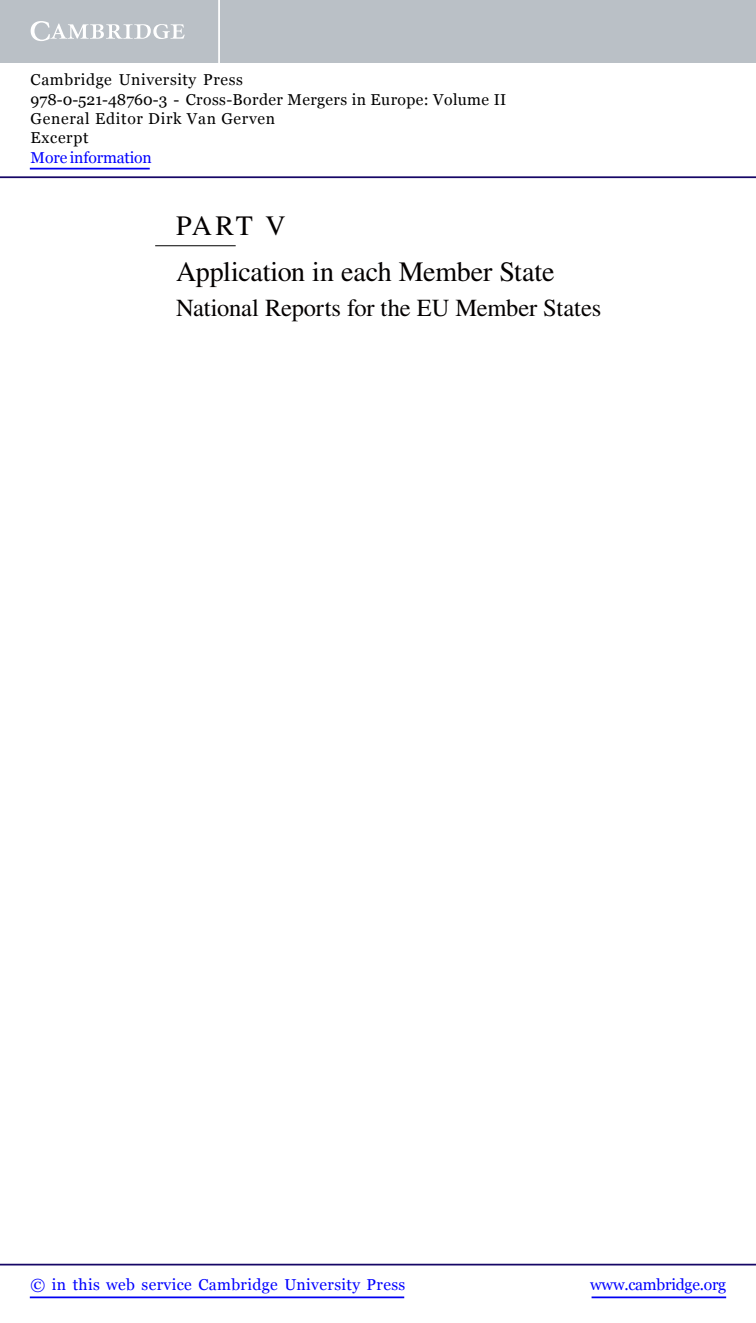
<style>
.page{position:relative;width:756px;height:1323px;background:#fff}
.page>*{position:absolute;margin:0;border:0;box-sizing:border-box;transform-origin:0 0}
.t1{font:28px/45.5px "Times LT Std";letter-spacing:-.01em;color:#040101}
.t2{font:24.5px "Times LT Std";letter-spacing:-.01em;color:#040101}
.t3{font:15.75px/19.4px "Georgia";letter-spacing:.04em;color:#000}
.t4{font:15.75px "Georgia";letter-spacing:.025em;color:#00f}
.t5{font:15.75px "Georgia";letter-spacing:-.015em;color:#00f}
.t6{font:15.75px "Georgia";letter-spacing:-.01em;color:#00f}
</style>
<div class="page">
<div style="left:0;top:0;width:756px;height:63px;background:#bac0c6"></div>
<svg style="left:31px;top:21px;width:154px;height:20px"></svg>
<hr style="left:218px;top:0;width:2px;height:63px;background:#fff">
<hr style="left:0;top:176px;width:756px;height:2px;background:#150666">
<hr style="left:592px;top:1297px;width:134px;height:1px;background:#0000f1">
<hr style="left:0;top:1264px;width:756px;height:1px;background:#150666">
<hr style="left:30px;top:1297px;width:374px;height:1px;background:#0000f1">
<hr style="left:30px;top:168px;width:120px;height:2px;background:#0000f1">
<hr style="left:155px;top:245px;width:81px;height:1px;background:#000">
<p class="t3" style="left:31px;top:70px;width:477px">Cambridge University Press<br>978-0-521-48760-3 - Cross-Border Mergers in Europe: Volume II<br>General Editor Dirk Van Gerven<br>Excerpt</p>
<p class="t6" style="left:31px;top:149px;width:123px">More information</p>
<h1 class="t1" style="left:176px;top:203px;width:380px">PART v<br>Application in each Member State</h1>
<h2 class="t2" style="left:176px;top:294px;width:427px">National Reports for the EU Member States</h2>
<p class="t4" style="left:31px;top:1276px;width:376px">© in this web service Cambridge University Press</p>
<p class="t5" style="left:590px;top:1276px;width:137px">www.cambridge.org</p>
</div>
